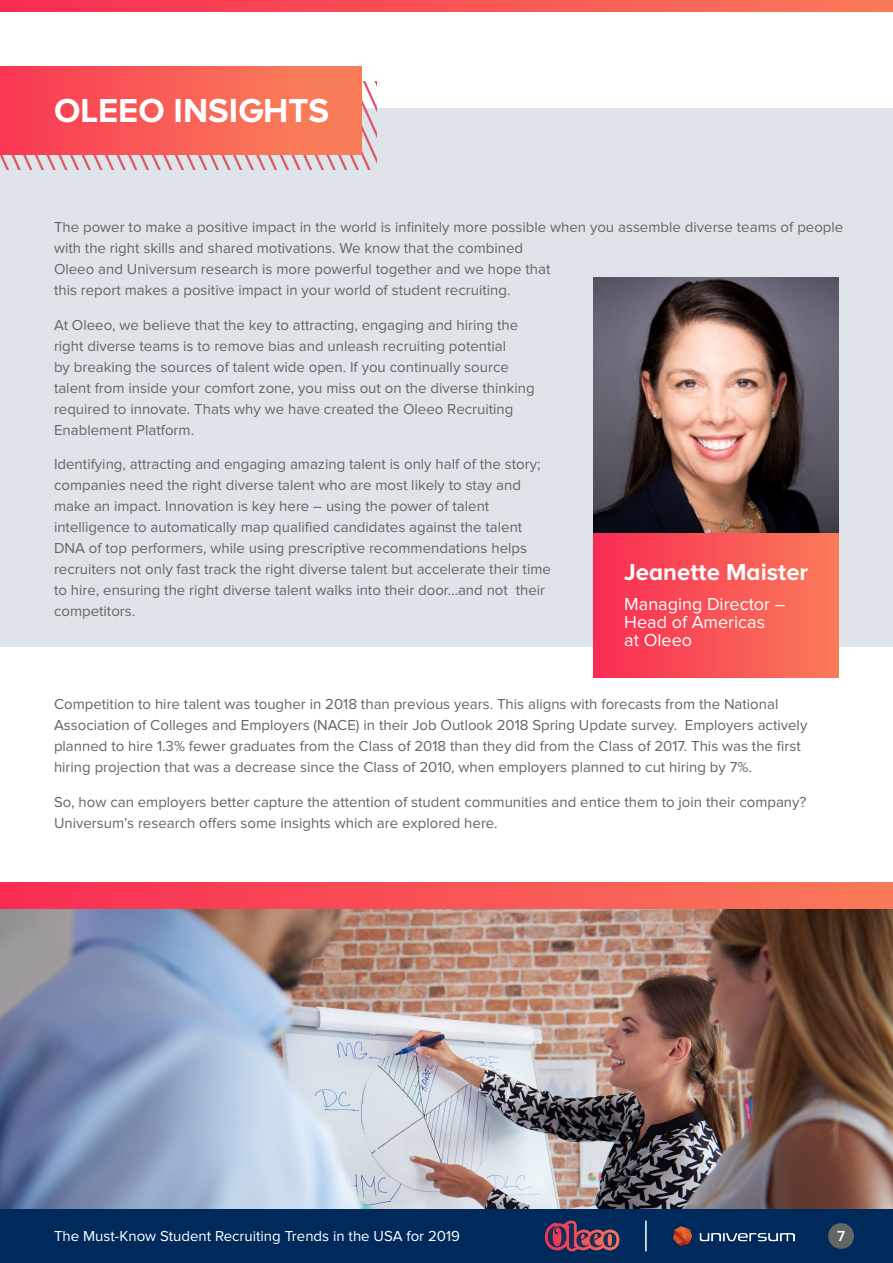
<style>
.page{position:relative;width:893px;height:1263px;background:#fff}
.page>*{position:absolute;margin:0;border:0;box-sizing:border-box;transform-origin:0 0}
.t1{font:700 34.5px "Proxima Nova A";color:#fff}
.t2{font:700 24px "Proxima Nova A";color:#fff}
.t3{font:18px/18px "Proxima Nova";color:#fff}
.t4{font:15px/21px "Proxima Nova";color:#636764}
.t5{font:15px/21px "Proxima Nova";color:#636564}
.t6{font:15px "Proxima Nova";color:#fff}
.t7{font:600 15px "Proxima Nova";color:#fff}
</style>
<div class="page">
<div style="left:0;top:1209px;width:893px;height:54px;background:#002a5c"></div>
<div style="left:828px;top:1223px;width:26px;height:26px;background:#646665;border-radius:50%"></div>
<svg style="left:545px;top:1221px;width:74px;height:30px"></svg>
<hr style="left:645px;top:1220px;width:2px;height:31px;background:#fff">
<img style="left:673px;top:1226px;width:122px;height:19px">
<div style="left:0;top:108px;width:893px;height:538px;background:#dfe4ea"></div>
<svg style="left:0;top:0;width:893px;height:11px;background:#f95355"></svg>
<img style="left:0;top:81px;width:376px;height:88px">
<div style="left:0;top:66px;width:361px;height:88px;background:linear-gradient(to right,#f93954,#f9865a)"></div>
<img style="left:0;top:909px;width:893px;height:300px">
<div style="left:0;top:882px;width:893px;height:27px;background:linear-gradient(to right,#f92c53,#f97a59)"></div>
<img style="left:593px;top:277px;width:246px;height:257px">
<div style="left:593px;top:534px;width:246px;height:143px;background:linear-gradient(to right,#f92b53,#f97b59)"></div>
<h1 class="t1" style="left:54px;top:91px;width:277px">OLEEO INSIGHTS</h1>
<p class="t4" style="left:54px;top:217px;width:791px">The power to make a positive impact in the world is infinitely more possible when you assemble diverse teams of people with the right skills and shared motivations. We know that the combined<br>Oleeo and Universum research is more powerful together and we hope that<br>this report makes a positive impact in your world of student recruiting.</p>
<p class="t4" style="left:54px;top:314px;width:482px">At Oleeo, we believe that the key to attracting, engaging and hiring the right diverse teams is to remove bias and unleash recruiting potential<br>by breaking the sources of talent wide open. If you continually source talent from inside your comfort zone, you miss out on the diverse thinking required to innovate. Thats why we have created the Oleeo Recruiting Enablement Platform.</p>
<p class="t4" style="left:54px;top:454px;width:498px">Identifying, attracting and engaging amazing talent is only half of the story; companies need the right diverse talent who are most likely to stay and make an impact. Innovation is key here – using the power of talent intelligence to automatically map qualified candidates against the talent DNA of top performers, while using prescriptive recommendations helps recruiters not only fast track the right diverse talent but accelerate their time to hire, ensuring the right diverse talent walks into their door…and not their competitors.</p>
<h2 class="t2" style="left:624px;top:558px;width:185px">Jeanette Maister</h2>
<p class="t3" style="left:624px;top:595px;width:163px">Managing Director –<br>Head of Americas<br>at Oleeo</p>
<p class="t5" style="left:54px;top:694px;width:755px">Competition to hire talent was tougher in 2018 than previous years. This aligns with forecasts from the National Association of Colleges and Employers (NACE) in their Job Outlook 2018 Spring Update survey. Employers actively planned to hire 1.3% fewer graduates from the Class of 2018 than they did from the Class of 2017. This was the first hiring projection that was a decrease since the Class of 2010, when employers planned to cut hiring by 7%.</p>
<p class="t5" style="left:54px;top:792px;width:754px">So, how can employers better capture the attention of student communities and entice them to join their company?<br>Universum’s research offers some insights which are explored here.</p>
<p class="t6" style="left:54px;top:1227px;width:408px">The Must-Know Student Recruiting Trends in the USA for 2019</p>
<p class="t7" style="left:837px;top:1227px;width:9px">7</p>
</div>
